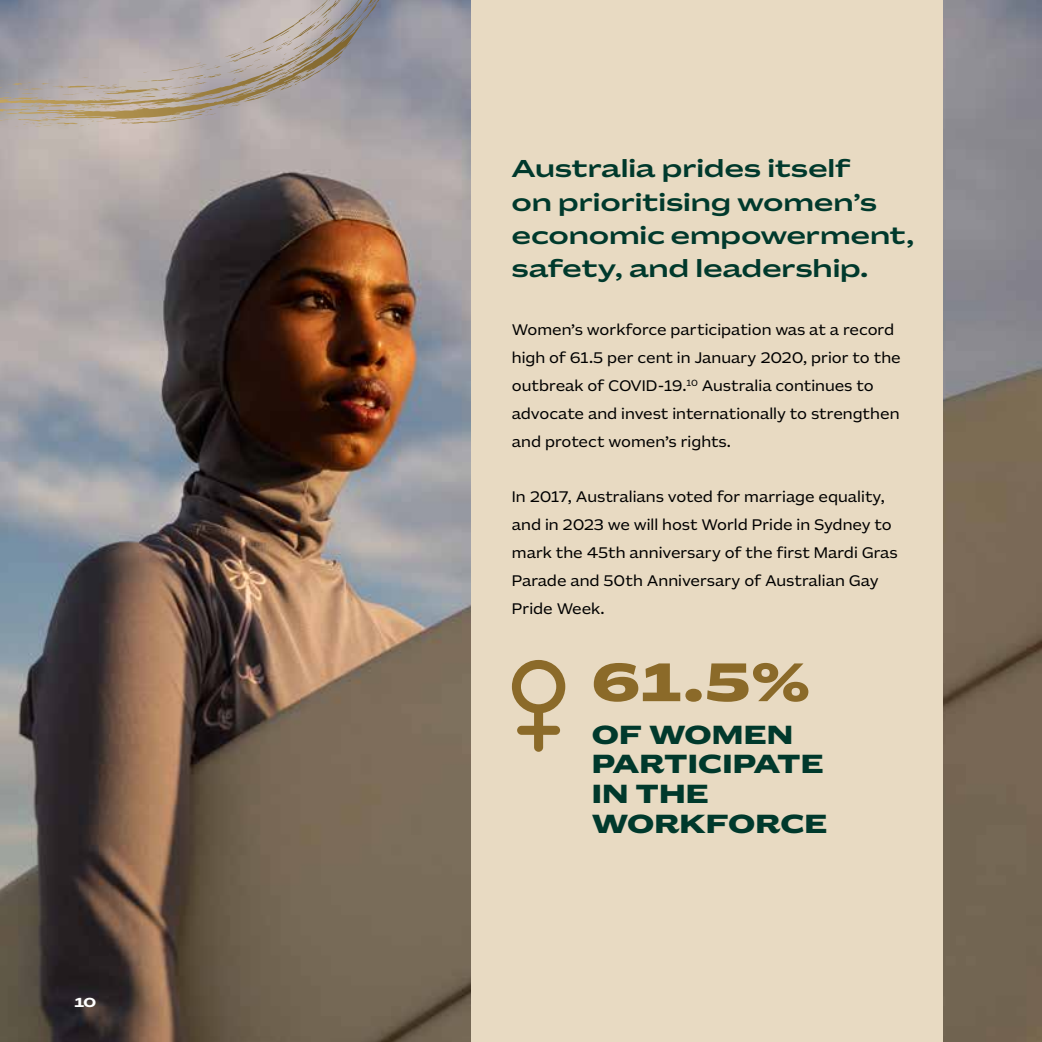
<style>
.page{position:relative;width:1042px;height:1042px;background:#fff}
.page>*{position:absolute;margin:0;border:0;box-sizing:border-box;transform-origin:0 0}
.t1{font:800 54.25px "AU Sans BETA Display";color:#8b6a29}
.t2{font:800 26.25px/29.8px "AU Sans BETA Display";letter-spacing:.03em;color:#00392c}
.t3{font:500 24.5px/33.2px "AU Sans BETA Display";letter-spacing:.02em;color:#00392c}
.t4{font:15.75px/28px "AU Sans BETA Text";color:#000}
.t5{font:700 13.12px "AU Sans BETA Display";color:#fff}
</style>
<div class="page">
<img style="left:0;top:0;width:1042px;height:1042px">
<div style="left:471px;top:0;width:472px;height:1042px;background:#e8dac2"></div>
<svg style="left:0;top:0;width:379px;height:128px"></svg>
<svg style="left:512px;top:660px;width:53px;height:92px"></svg>
<p class="t5" style="left:74px;top:996px;width:23px">10</p>
<h3 class="t3" style="left:512px;top:153px;width:403px">Australia prides itself<br>on prioritising women’s economic empowerment, safety, and leadership.</h3>
<p class="t4" style="left:512px;top:316px;width:390px">Women’s workforce participation was at a record high of 61.5 per cent in January 2020, prior to the outbreak of COVID-19.<sup>10</sup> Australia continues to advocate and invest internationally to strengthen and protect women’s rights.</p>
<p class="t4" style="left:512px;top:483px;width:387px">In 2017, Australians voted for marriage equality, and in 2023 we will host World Pride in Sydney to mark the 45th anniversary of the first Mardi Gras Parade and 50th Anniversary of Australian Gay Pride Week.</p>
<h1 class="t1" style="left:592px;top:656px;width:219px">61.5%</h1>
<h2 class="t2" style="left:592px;top:720px;width:237px">OF WOMEN<br>PARTICIPATE<br>IN THE<br>WORKFORCE</h2>
</div>
